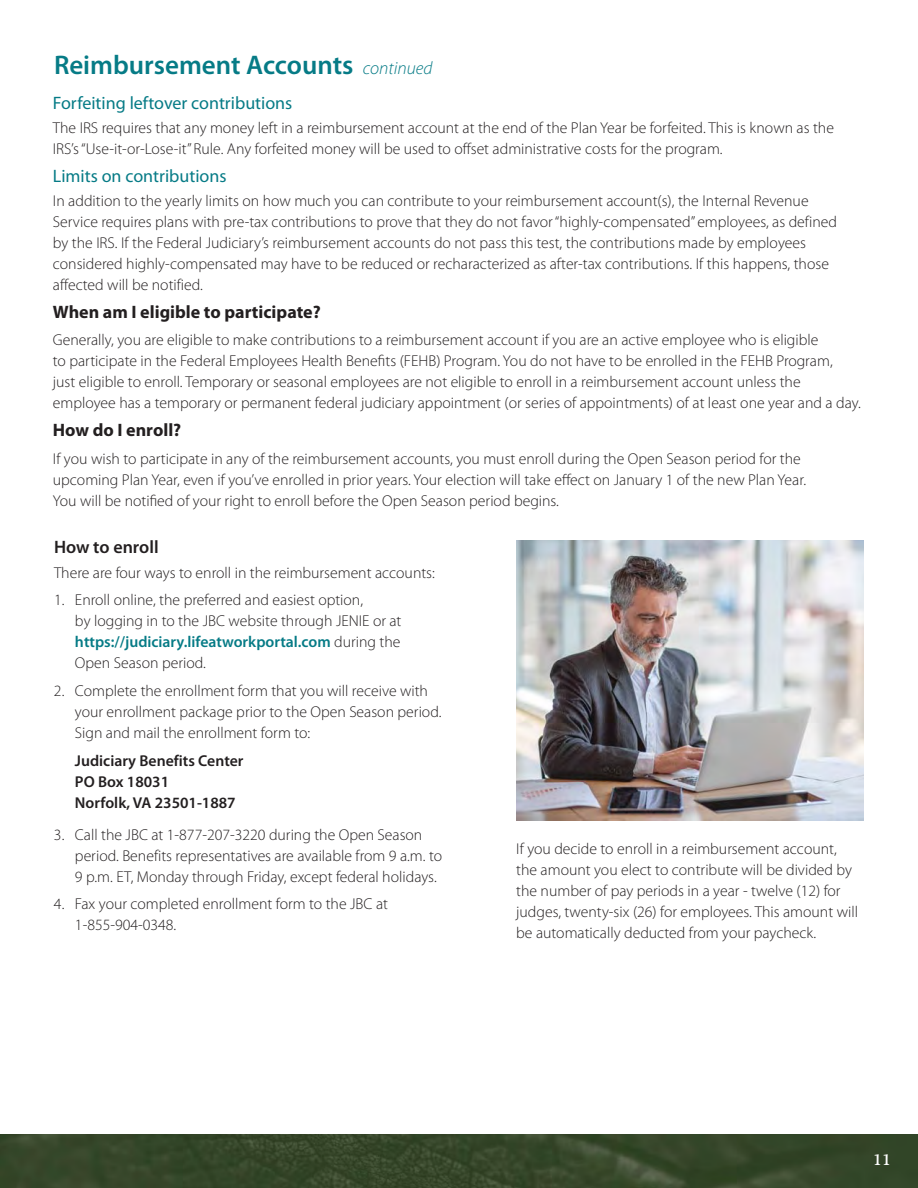
<style>
.page{position:relative;width:918px;height:1188px;background:#fff}
.page>*{position:absolute;margin:0;border:0;box-sizing:border-box;transform-origin:0 0}
.t1{font:600 27px "Myriad Pro";color:#067b86}
.t2{font:18px "Myriad Pro";color:#067b86}
.t3{font:700 18px "Myriad Pro";color:#231f20}
.t4{font:600 18px "Myriad Pro";color:#231f20}
.t5{font:300 15.75px/21px "Myriad Pro";color:#231f20}
.t6{font:600 15.75px/21px "Myriad Pro";color:#231f20}
.t7{font:700 15px "Iowan Old Style";color:#fff}
.s1{font-weight:300;font-style:italic;font-size:18px}
.s2{font-weight:600;color:#067b86}
</style>
<div class="page">
<img style="left:0;top:1134px;width:918px;height:54px">
<img style="left:516px;top:540px;width:348px;height:280px">
<h1 class="t1" style="left:54px;top:55px;width:380px">Reimbursement Accounts <span class="s1">continued</span></h1>
<p class="t2" style="left:53px;top:96px;width:241px">Forfeiting leftover contributions</p>
<p class="t5" style="left:53px;top:119px;width:783px">The IRS requires that any money left in a reimbursement account at the end of the Plan Year be forfeited. This is known as the<br>IRS’s “Use-it-or-Lose-it” Rule. Any forfeited money will be used to offset administrative costs for the program.</p>
<p class="t2" style="left:53px;top:169px;width:175px">Limits on contributions</p>
<p class="t5" style="left:53px;top:192px;width:786px">In addition to the yearly limits on how much you can contribute to your reimbursement account(s), the Internal Revenue Service requires plans with pre-tax contributions to prove that they do not favor “highly-compensated” employees, as defined by the IRS. If the Federal Judiciary’s reimbursement accounts do not pass this test, the contributions made by employees considered highly-compensated may have to be reduced or recharacterized as after-tax contributions. If this happens, those affected will be notified.</p>
<p class="t3" style="left:53px;top:305px;width:269px">When am I eligible to participate?</p>
<p class="t5" style="left:53px;top:331px;width:809px">Generally, you are eligible to make contributions to a reimbursement account if you are an active employee who is eligible<br>to participate in the Federal Employees Health Benefits (FEHB) Program. You do not have to be enrolled in the FEHB Program,<br>just eligible to enroll. Temporary or seasonal employees are not eligible to enroll in a reimbursement account unless the employee has a temporary or permanent federal judiciary appointment (or series of appointments) of at least one year and a day.</p>
<p class="t3" style="left:53px;top:423px;width:130px">How do I enroll?</p>
<p class="t5" style="left:53px;top:450px;width:755px">If you wish to participate in any of the reimbursement accounts, you must enroll during the Open Season period for the upcoming Plan Year, even if you’ve enrolled in prior years. Your election will take effect on January 1 of the new Plan Year.<br>You will be notified of your right to enroll before the Open Season period begins.</p>
<p class="t4" style="left:54px;top:541px;width:106px">How to enroll</p>
<p class="t5" style="left:54px;top:564px;width:382px">There are four ways to enroll in the reimbursement accounts:</p>
<p class="t5" style="left:75px;top:591px;width:328px;text-indent:-21px">1. Enroll online, the preferred and easiest option,<br>by logging in to the JBC website through JENIE or at <span class="s2">https://judiciary.lifeatworkportal.com</span> during the Open Season period.</p>
<p class="t5" style="left:75px;top:682px;width:368px;text-indent:-21px">2. Complete the enrollment form that you will receive with your enrollment package prior to the Open Season period.<br>Sign and mail the enrollment form to:</p>
<p class="t6" style="left:75px;top:752px;width:170px">Judiciary Benefits Center<br>PO Box 18031<br>Norfolk, VA 23501-1887</p>
<p class="t5" style="left:75px;top:826px;width:369px;text-indent:-21px">3. Call the JBC at 1-877-207-3220 during the Open Season period. Benefits representatives are available from 9 a.m. to<br>9 p.m. ET, Monday through Friday, except federal holidays.</p>
<p class="t5" style="left:75px;top:895px;width:315px;text-indent:-21px">4. Fax your completed enrollment form to the JBC at<br>1-855-904-0348.</p>
<p class="t5" style="left:516px;top:840px;width:343px">If you decide to enroll in a reimbursement account, the amount you elect to contribute will be divided by the number of pay periods in a year - twelve (12) for judges, twenty-six (26) for employees. This amount will be automatically deducted from your paycheck.</p>
<p class="t7" style="left:873px;top:1150px;width:19px">11</p>
</div>
